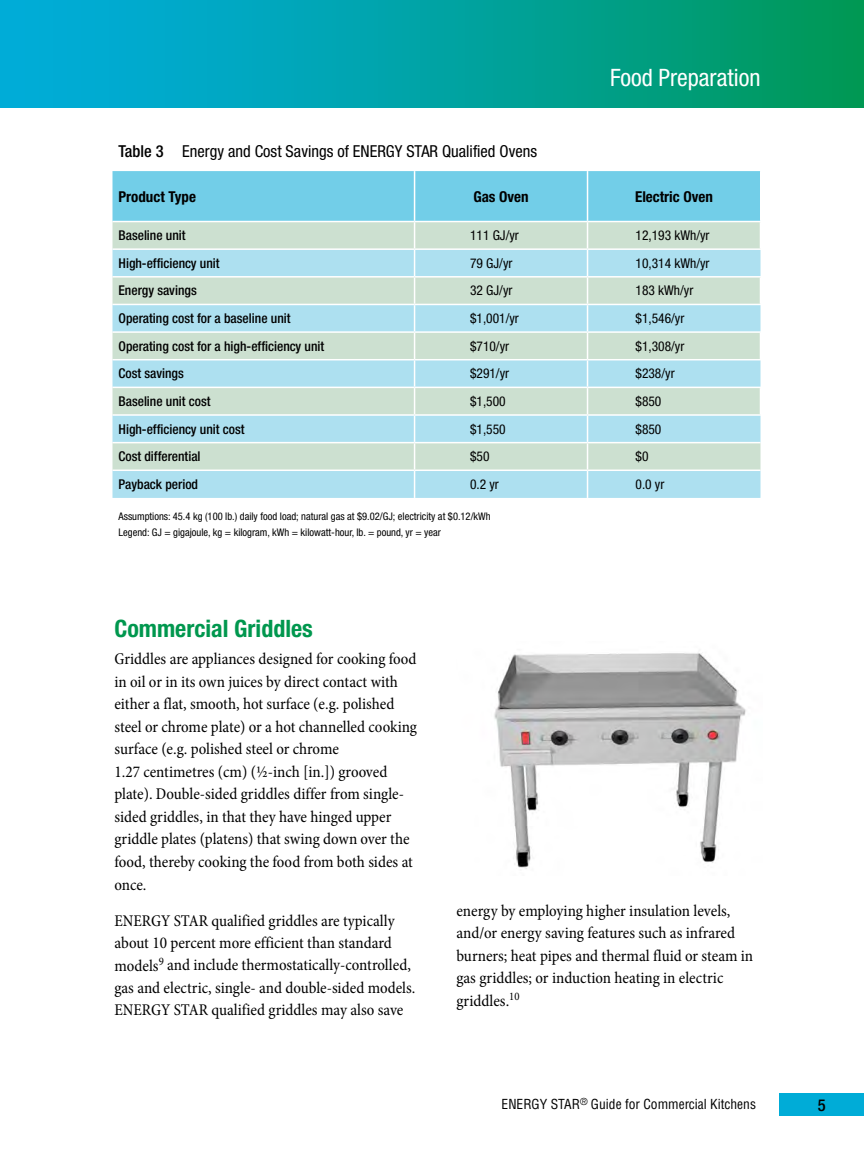
<style>
.page{position:relative;width:864px;height:1161px;background:#fff}
.page>*{position:absolute;margin:0;border:0;box-sizing:border-box;transform-origin:0 0}
.t1{font:700 condensed 24px "Helvetica Neue LT Std";color:#00974e}
.t2{font:condensed 24px "Helvetica Neue LT Std";color:#fff}
.t3{font:condensed 16.5px/22.5px "Minion Pro";color:#000}
.t4{font:condensed 16.5px "Helvetica Neue LT Std";color:#000}
.t5{font:500 condensed 16.5px "Helvetica Neue LT Std";color:#000}
.HD{font:700 condensed 15px "Helvetica Neue LT Std";color:#000}
.text_content_bold{font:500 condensed 13.5px "Helvetica Neue LT Std";color:#000}
.text_content{font:condensed 13.5px "Helvetica Neue LT Std";color:#000}
.t6{font:condensed 13.5px "Helvetica LT Std";color:#000}
.Footnotes{font:condensed 10.5px/15.6px "Helvetica Neue LT Std";color:#000}
.s1{font-weight:500}
</style>
<div class="page">
<div style="left:780px;top:1094px;width:84px;height:22px;background:#00acd7"></div>
<div style="left:0;top:0;width:864px;height:108px;background:linear-gradient(to right,#00ade5,#00985b)"></div>
<svg style="left:112px;top:171px;width:649px;height:327px"></svg>
<hr style="left:112px;top:248px;width:303px;height:2px;background:#fff">
<hr style="left:415px;top:248px;width:173px;height:2px;background:#fff">
<hr style="left:588px;top:248px;width:173px;height:2px;background:#fff">
<img style="left:494px;top:653px;width:252px;height:216px">
<h1 class="t2" style="left:610px;top:63px;width:152px">Food Preparation</h1>
<p class="t4" style="left:118px;top:142px;width:420px"><span class="s1">Table 3</span> Energy and Cost Savings of ENERGY STAR Qualified Ovens</p>
<p class="HD" style="left:118px;top:187px;width:79px">Product Type</p>
<p class="HD" style="left:473px;top:187px;width:57px">Gas Oven</p>
<p class="HD" style="left:635px;top:187px;width:79px">Electric Oven</p>
<p class="text_content_bold" style="left:118px;top:227px;width:69px">Baseline unit</p>
<p class="text_content" style="left:470px;top:228px;width:50px">111 GJ/yr</p>
<p class="text_content" style="left:636px;top:228px;width:76px">12,193 kWh/yr</p>
<p class="text_content_bold" style="left:118px;top:255px;width:103px">High-efficiency unit</p>
<p class="text_content" style="left:470px;top:255px;width:44px">79 GJ/yr</p>
<p class="text_content" style="left:636px;top:255px;width:76px">10,314 kWh/yr</p>
<p class="text_content_bold" style="left:118px;top:283px;width:80px">Energy savings</p>
<p class="text_content" style="left:470px;top:283px;width:44px">32 GJ/yr</p>
<p class="text_content" style="left:636px;top:283px;width:59px">183 kWh/yr</p>
<p class="text_content_bold" style="left:118px;top:310px;width:174px">Operating cost for a baseline unit</p>
<p class="text_content" style="left:470px;top:310px;width:50px">$1,001/yr</p>
<p class="text_content" style="left:636px;top:310px;width:50px">$1,546/yr</p>
<p class="text_content_bold" style="left:118px;top:338px;width:207px">Operating cost for a high-efficiency unit</p>
<p class="text_content" style="left:470px;top:338px;width:41px">$710/yr</p>
<p class="text_content" style="left:636px;top:338px;width:50px">$1,308/yr</p>
<p class="text_content_bold" style="left:118px;top:366px;width:67px">Cost savings</p>
<p class="text_content" style="left:470px;top:366px;width:41px">$291/yr</p>
<p class="text_content" style="left:636px;top:366px;width:41px">$238/yr</p>
<p class="text_content_bold" style="left:118px;top:393px;width:94px">Baseline unit cost</p>
<p class="text_content" style="left:470px;top:393px;width:37px">$1,500</p>
<p class="text_content" style="left:636px;top:393px;width:27px">$850</p>
<p class="text_content_bold" style="left:118px;top:421px;width:128px">High-efficiency unit cost</p>
<p class="text_content" style="left:470px;top:421px;width:37px">$1,550</p>
<p class="text_content" style="left:636px;top:421px;width:27px">$850</p>
<p class="text_content_bold" style="left:118px;top:448px;width:84px">Cost differential</p>
<p class="text_content" style="left:470px;top:449px;width:21px">$50</p>
<p class="text_content" style="left:636px;top:449px;width:14px">$0</p>
<p class="text_content_bold" style="left:118px;top:476px;width:81px">Payback period</p>
<p class="text_content" style="left:470px;top:476px;width:30px">0.2 yr</p>
<p class="text_content" style="left:636px;top:476px;width:30px">0.0 yr</p>
<p class="Footnotes" style="left:118px;top:509px;width:374px">Assumptions: 45.4 kg (100 lb.) daily food load; natural gas at $9.02/GJ; electricity at $0.12/kWh<br>Legend: GJ = gigajoule, kg = kilogram, kWh = kilowatt-hour, lb. = pound, yr = year</p>
<h3 class="t1" style="left:114px;top:613px;width:200px">Commercial Griddles</h3>
<p class="t3" style="left:114px;top:648px;width:304px">Griddles are appliances designed for cooking food in oil or in its own juices by direct contact with either a flat, smooth, hot surface (e.g. polished steel or chrome plate) or a hot channelled cooking surface (e.g. polished steel or chrome<br>1.27 centimetres (cm) (½-inch [in.]) grooved plate). Double-sided griddles differ from single&shy;sided griddles, in that they have hinged upper griddle plates (platens) that swing down over the food, thereby cooking the food from both sides at once.</p>
<p class="t3" style="left:114px;top:909px;width:303px">ENERGY STAR qualified griddles are typically about 10 percent more efficient than standard models<sup>9</sup> and include thermostatically-controlled, gas and electric, single- and double-sided models.<br>ENERGY STAR qualified griddles may also save</p>
<p class="t3" style="left:456px;top:900px;width:298px">energy by employing higher insulation levels, and/or energy saving features such as infrared burners; heat pipes and thermal fluid or steam in gas griddles; or induction heating in electric griddles.<sup>10</sup></p>
<p class="t6" style="left:502px;top:1096px;width:256px">ENERGY STAR<sup>®</sup> Guide for Commercial Kitchens</p>
<p class="t5" style="left:818px;top:1095px;width:9px">5</p>
</div>
